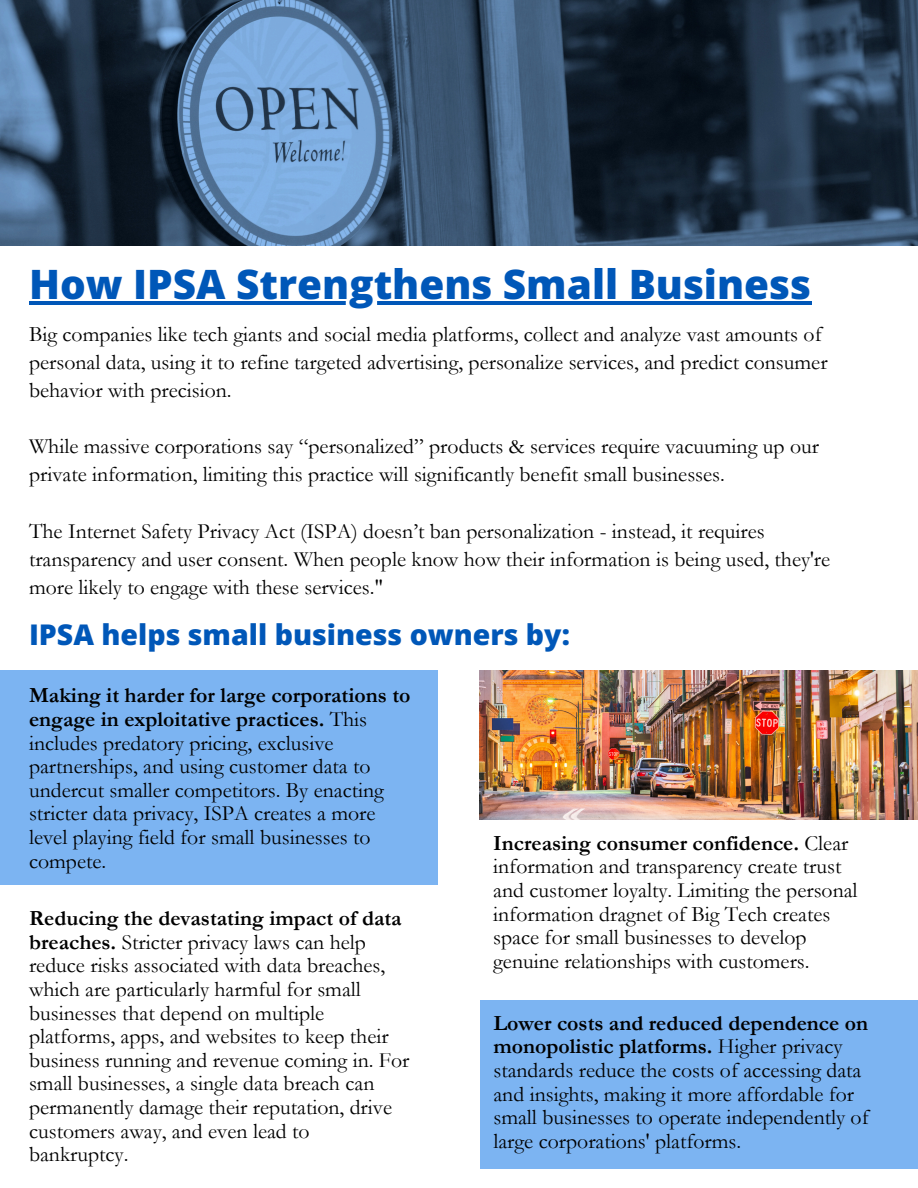
<style>
.page{position:relative;width:918px;height:1188px;background:#fff}
.page>*{position:absolute;margin:0;border:0;box-sizing:border-box;transform-origin:0 0}
.t1{font:800 40.5px "Open Sans";color:#0057b8}
.t2{font:800 28.5px "Open Sans";color:#0057b8}
.t3{font:21.75px/23.7px "Garamond";color:#000}
.s1{font-weight:700}
</style>
<div class="page">
<img style="left:0;top:0;width:918px;height:245px">
<div style="left:0;top:670px;width:438px;height:214px;background:#7cb4f2"></div>
<div style="left:480px;top:1000px;width:438px;height:169px;background:#7cb4f2"></div>
<img style="left:480px;top:670px;width:438px;height:150px">
<hr style="left:29px;top:301px;width:783px;height:3px;background:#0057b8">
<p class="t1" style="left:29px;top:255px;width:784px">How IPSA Strengthens Small Business</p>
<h1 class="t3" style="left:29px;top:320px;width:800px;line-height:28.2px">Big companies like tech giants and social media platforms, collect and analyze vast amounts of personal data, using it to refine targeted advertising, personalize services, and predict consumer behavior with precision.</h1>
<p class="t3" style="left:29px;top:433px;width:791px;line-height:28.2px">While massive corporations say “personalized” products &amp; services require vacuuming up our private information, limiting this practice will significantly benefit small businesses.</p>
<p class="t3" style="left:29px;top:517px;width:803px;line-height:28.2px">The Internet Safety Privacy Act (ISPA) doesn’t ban personalization - instead, it requires transparency and user consent. When people know how their information is being used, they're more likely to engage with these services."</p>
<p class="t2" style="left:29px;top:615px;width:542px">IPSA helps small business owners by:</p>
<h2 class="t3" style="left:29px;top:684px;width:383px"><span class="s1">Making it harder for large corporations to engage in exploitative practices.</span> This includes predatory pricing, exclusive partnerships, and using customer data to undercut smaller competitors. By enacting stricter data privacy, ISPA creates a more level playing field for small businesses to compete.</h2>
<p class="t3" style="left:493px;top:831px;width:366px"><span class="s1">Increasing consumer confidence.</span> Clear information and transparency create trust and customer loyalty. Limiting the personal information dragnet of Big Tech creates space for small businesses to develop genuine relationships with customers.</p>
<p class="t3" style="left:29px;top:907px;width:382px"><span class="s1">Reducing the devastating impact of data breaches.</span> Stricter privacy laws can help reduce risks associated with data breaches, which are particularly harmful for small businesses that depend on multiple platforms, apps, and websites to keep their business running and revenue coming in. For small businesses, a single data breach can permanently damage their reputation, drive customers away, and even lead to bankruptcy.</p>
<p class="t3" style="left:493px;top:1011px;width:377px"><span class="s1">Lower costs and reduced dependence on monopolistic platforms.</span> Higher privacy standards reduce the costs of accessing data and insights, making it more affordable for small businesses to operate independently of large corporations' platforms.</p>
</div>
